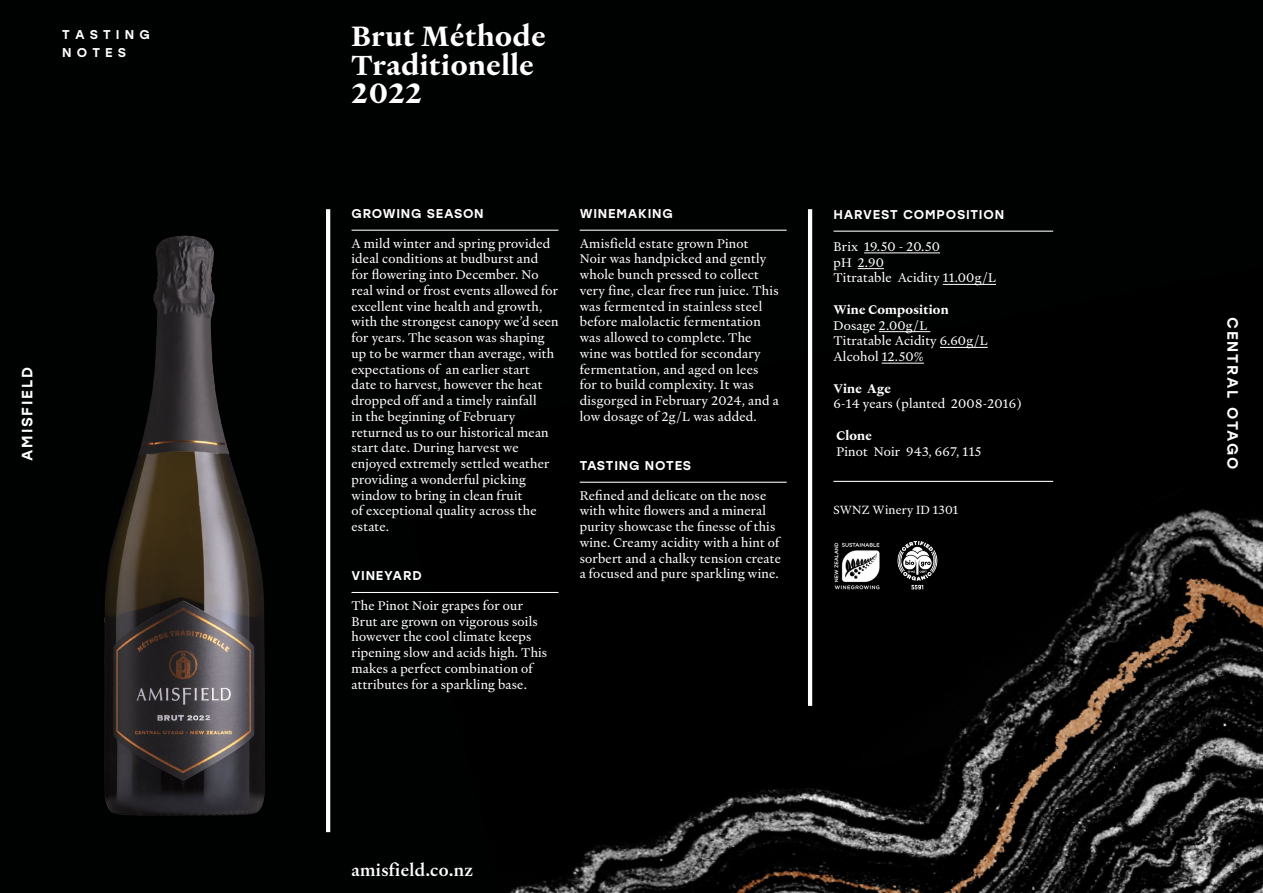
<style>
.page{position:relative;width:1263px;height:893px;background:#000101}
.page>*{position:absolute;margin:0;border:0;box-sizing:border-box;transform-origin:0 0}
.t1{font:700 30px/28.5px "Heldane Text";letter-spacing:.02em;color:#fff}
.t2{font:500 18px "Heldane Text";letter-spacing:.02em;color:#fff}
.t3{font:500 15px "Stolzl";letter-spacing:.12em;color:#fff}
.t4{font:13.5px/15.8px "Heldane Text";letter-spacing:.015em;color:#fff}
.t5{font:700 13.5px "Heldane Text";letter-spacing:.015em;color:#fff}
.t6{font:500 12.75px/18px "Stolzl";letter-spacing:.06em;color:#fff}
.t7{font:12.75px "Heldane Text";letter-spacing:.015em;color:#fff}
</style>
<div class="page">
<hr style="left:833px;top:231px;width:220px;height:1px;background:#fff">
<hr style="left:864px;top:252px;width:76px;height:1px;background:#fff">
<svg style="left:858px;top:268px;width:26px;height:1px"></svg>
<hr style="left:943px;top:284px;width:53px;height:1px;background:#fff">
<hr style="left:879px;top:331px;width:51px;height:1px;background:#fff">
<hr style="left:940px;top:347px;width:48px;height:1px;background:#fff">
<hr style="left:882px;top:363px;width:42px;height:1px;background:#fff">
<hr style="left:351px;top:230px;width:207px;height:1px;background:#fff">
<hr style="left:351px;top:592px;width:207px;height:1px;background:#fff">
<hr style="left:580px;top:230px;width:207px;height:1px;background:#fff">
<hr style="left:580px;top:482px;width:207px;height:1px;background:#fff">
<hr style="left:808px;top:209px;width:4px;height:497px;background:#fff">
<hr style="left:326px;top:209px;width:4px;height:623px;background:#fff">
<img style="left:52px;top:204px;width:261px;height:620px">
<hr style="left:833px;top:481px;width:220px;height:1px;background:#fff">
<img style="left:824px;top:534px;width:63px;height:63px">
<img style="left:825px;top:535px;width:63px;height:62px">
<img style="left:894px;top:538px;width:45px;height:55px">
<p class="t6" style="left:62px;top:25px;width:89px">T A S T I N G<br>N O T E S</p>
<p class="t3" style="left:17px;top:461px;width:95px;rotate:-90deg">AMISFIELD</p>
<h1 class="t1" style="left:351px;top:22px;width:196px">Brut Méthode<br>Traditionelle<br>2022</h1>
<p class="t6" style="left:351px;top:204px;width:134px">GROWING SEASON</p>
<p class="t4" style="left:351px;top:235px;width:208px">A mild winter and spring provided ideal conditions at budburst and for flowering into December. No real wind or frost events allowed for excellent vine health and growth, with the strongest canopy we’d seen for years. The season was shaping up to be warmer than average, with expectations of an earlier start<br>date to harvest, however the heat dropped off and a timely rainfall<br>in the beginning of February returned us to our historical mean start date. During harvest we enjoyed extremely settled weather providing a wonderful picking window to bring in clean fruit<br>of exceptional quality across the estate.</p>
<p class="t6" style="left:351px;top:566px;width:72px">VINEYARD</p>
<p class="t4" style="left:351px;top:597px;width:197px">The Pinot Noir grapes for our<br>Brut are grown on vigorous soils however the cool climate keeps ripening slow and acids high. This makes a perfect combination of attributes for a sparkling base.</p>
<p class="t6" style="left:580px;top:204px;width:95px">WINEMAKING</p>
<p class="t4" style="left:580px;top:235px;width:201px">Amisfield estate grown Pinot<br>Noir was handpicked and gently whole bunch pressed to collect very fine, clear free run juice. This was fermented in stainless steel before malolactic fermentation was allowed to complete. The wine was bottled for secondary fermentation, and aged on lees for to build complexity. It was disgorged in February 2024, and a low dosage of 2g/L was added.</p>
<p class="t6" style="left:580px;top:456px;width:113px">TASTING NOTES</p>
<p class="t4" style="left:580px;top:487px;width:203px">Refined and delicate on the nose with white flowers and a mineral purity showcase the finesse of this wine. Creamy acidity with a hint of sorbert and a chalky tension create a focused and pure sparkling wine.</p>
<p class="t6" style="left:833px;top:205px;width:172px">HARVEST COMPOSITION</p>
<p class="t4" style="left:833px;top:238px;width:164px">Brix 19.50 - 20.50<br>pH 2.90<br>Titratable Acidity 11.00g/L</p>
<p class="t5" style="left:833px;top:301px;width:117px">Wine Composition</p>
<p class="t4" style="left:833px;top:317px;width:156px">Dosage 2.00g/L<br>Titratable Acidity 6.60g/L<br>Alcohol 12.50%</p>
<p class="t5" style="left:833px;top:379px;width:59px">Vine Age</p>
<p class="t4" style="left:833px;top:396px;width:190px">6-14 years (planted 2008-2016)</p>
<p class="t5" style="left:836px;top:427px;width:37px">Clone</p>
<p class="t4" style="left:836px;top:443px;width:146px">Pinot Noir 943, 667, 115</p>
<p class="t7" style="left:833px;top:502px;width:126px">SWNZ Winery ID 1301</p>
<h2 class="t2" style="left:351px;top:858px;width:123px">amisfield.co.nz</h2>
<p class="t3" style="left:1243px;top:317px;width:154px;rotate:90deg">CENTRAL OTAGO</p>
</div>
